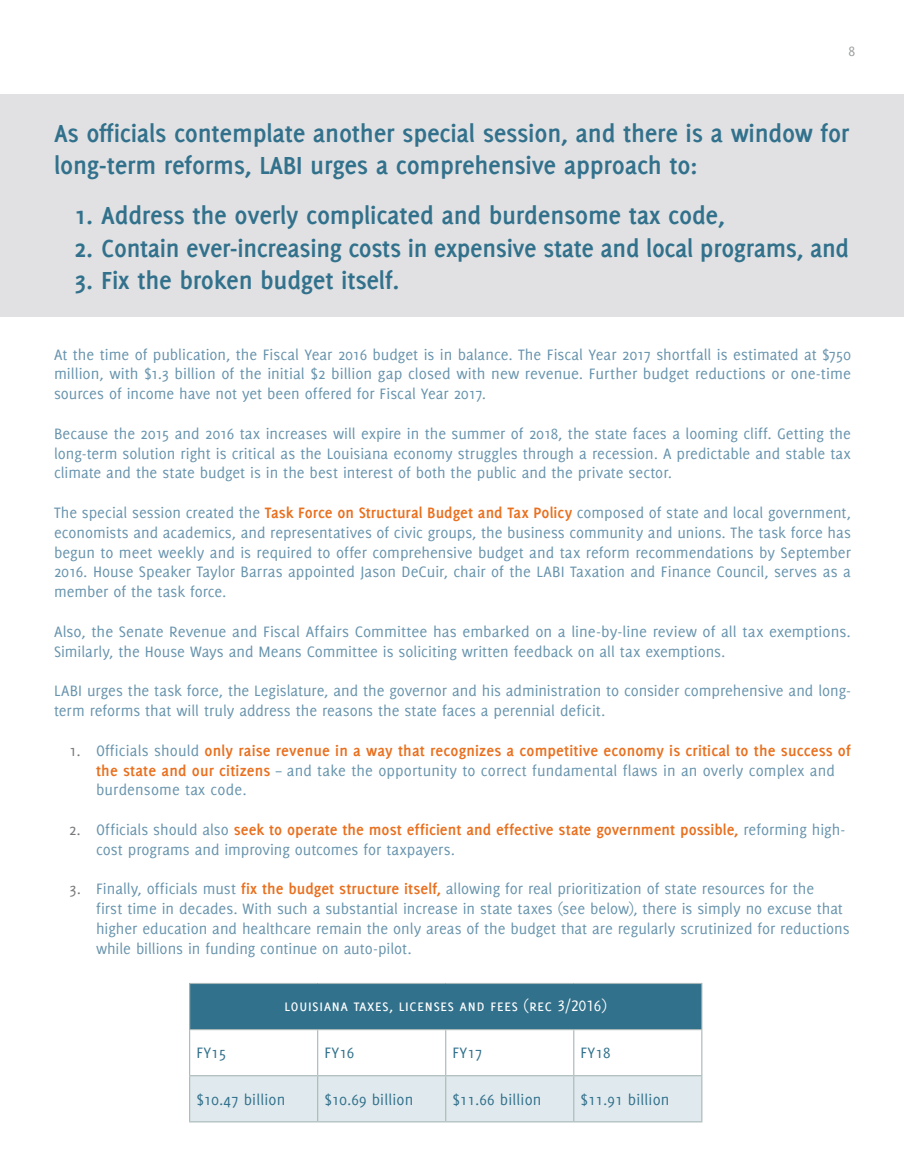
<style>
.page{position:relative;width:905px;height:1175px;background:#fff}
.page>*{position:absolute;margin:0;border:0;box-sizing:border-box;transform-origin:0 0}
.Large_text_14pt{font:700 27px/32.4px "Delicious";letter-spacing:-.01em;color:#32718c}
.Numbered_list{font:16.5px/19.8px "Delicious";color:#6894ad}
.t1{font:700 16.5px/19.8px "Delicious";letter-spacing:.01em;color:#e9701f}
.Large_text_14pt-2{font:16.5px "Delicious";letter-spacing:.01em;color:#32718c}
.Large_text_14pt-3{font:16.5px "Delicious Small Caps";letter-spacing:.01em;color:#fff}
.t2{font:15px "Delicious";color:#9a9c9e}
.s1{font-weight:700;color:#e9701f}
.s2{font-weight:400;color:#76787b}
.s3{font-weight:400;color:#6894ad}
.s4{color:#76787b}
</style>
<div class="page">
<div style="left:190px;top:983px;width:511px;height:46px;background:#32718c"></div>
<svg style="left:190px;top:1030px;width:511px;height:91px"></svg>
<hr style="left:189px;top:982px;width:129px;height:2px;background:#a8b7b7">
<hr style="left:189px;top:984px;width:1px;height:45px;background:#a8b7b7">
<hr style="left:318px;top:982px;width:128px;height:2px;background:#a8b7b7">
<hr style="left:446px;top:982px;width:127px;height:2px;background:#a8b7b7">
<hr style="left:573px;top:982px;width:129px;height:2px;background:#a8b7b7">
<hr style="left:701px;top:984px;width:1px;height:45px;background:#a8b7b7">
<hr style="left:189px;top:1029px;width:129px;height:1px;background:#a8b7b7">
<hr style="left:189px;top:1030px;width:1px;height:45px;background:#a8b7b7">
<hr style="left:318px;top:1029px;width:128px;height:1px;background:#a8b7b7">
<hr style="left:317px;top:1030px;width:1px;height:45px;background:#a8b7b7">
<hr style="left:446px;top:1029px;width:127px;height:1px;background:#a8b7b7">
<hr style="left:445px;top:1030px;width:1px;height:45px;background:#a8b7b7">
<hr style="left:573px;top:1029px;width:129px;height:1px;background:#a8b7b7">
<hr style="left:573px;top:1030px;width:1px;height:45px;background:#a8b7b7">
<hr style="left:701px;top:1030px;width:1px;height:45px;background:#a8b7b7">
<hr style="left:189px;top:1075px;width:129px;height:1px;background:#a8b7b7">
<hr style="left:189px;top:1076px;width:1px;height:45px;background:#a8b7b7">
<hr style="left:318px;top:1075px;width:128px;height:1px;background:#a8b7b7">
<hr style="left:317px;top:1076px;width:1px;height:45px;background:#a8b7b7">
<hr style="left:446px;top:1075px;width:127px;height:1px;background:#a8b7b7">
<hr style="left:445px;top:1076px;width:1px;height:45px;background:#a8b7b7">
<hr style="left:573px;top:1075px;width:129px;height:1px;background:#a8b7b7">
<hr style="left:573px;top:1076px;width:1px;height:45px;background:#a8b7b7">
<hr style="left:701px;top:1076px;width:1px;height:45px;background:#a8b7b7">
<hr style="left:189px;top:1121px;width:129px;height:1px;background:#a8b7b7">
<hr style="left:318px;top:1121px;width:128px;height:1px;background:#a8b7b7">
<hr style="left:446px;top:1121px;width:127px;height:1px;background:#a8b7b7">
<hr style="left:573px;top:1121px;width:129px;height:1px;background:#a8b7b7">
<div style="left:0;top:94px;width:903px;height:223px;background:#e1e1e3"></div>
<p class="t2" style="left:848px;top:43px;width:8px">8</p>
<p class="Large_text_14pt" style="left:54px;top:116px;width:797px">As officials contemplate another special session, and there is a window for long-term reforms, LABI urges a comprehensive approach to:</p>
<p class="Large_text_14pt" style="left:74px;top:199px;width:652px">1. Address the overly complicated and burdensome tax code,</p>
<p class="Large_text_14pt" style="left:74px;top:231px;width:776px">2. Contain ever-increasing costs in expensive state and local programs, and</p>
<p class="Large_text_14pt" style="left:74px;top:264px;width:326px">3. Fix the broken budget itself.</p>
<p class="Numbered_list" style="left:54px;top:344px;width:798px;text-align:justify">At the time of publication, the Fiscal Year 2016 budget is in balance. The Fiscal Year 2017 shortfall is estimated at $750 million, with $1.3 billion of the initial $2 billion gap closed with new revenue. Further budget reductions or one-time sources of income have not yet been offered for Fiscal Year 2017.</p>
<p class="Numbered_list" style="left:54px;top:423px;width:798px;text-align:justify">Because the 2015 and 2016 tax increases will expire in the summer of 2018, the state faces a looming cliff. Getting the long-term solution right is critical as the Louisiana economy struggles through a recession. A predictable and stable tax climate and the state budget is in the best interest of both the public and the private sector.</p>
<p class="Numbered_list" style="left:54px;top:502px;width:798px;text-align:justify">The special session created the <span class="s1">Task Force on Structural Budget and Tax Policy</span> composed of state and local government, economists and academics, and representatives of civic groups, the business community and unions. The task force has begun to meet weekly and is required to offer comprehensive budget and tax reform recommendations by September 2016. House Speaker Taylor Barras appointed Jason DeCuir, chair of the LABI Taxation and Finance Council, serves as a member of the task force.</p>
<p class="Numbered_list" style="left:54px;top:621px;width:798px">Also, the Senate Revenue and Fiscal Affairs Committee has embarked on a line-by-line review of all tax exemptions.<br>Similarly, the House Ways and Means Committee is soliciting written feedback on all tax exemptions.</p>
<p class="Numbered_list" style="left:54px;top:681px;width:798px">LABI urges the task force, the Legislature, and the governor and his administration to consider comprehensive and long&shy;term reforms that will truly address the reasons the state faces a perennial deficit.</p>
<p class="t1" style="left:96px;top:740px;width:756px;text-indent:-27px"><span class="s2">1.</span> <span class="s3">Officials should</span> only raise revenue in a way that recognizes a competitive economy is critical to the success of the state and our citizens <span class="s3">– and take the opportunity to correct fundamental flaws in an overly complex and burdensome tax code.</span></p>
<p class="Numbered_list" style="left:96px;top:819px;width:750px;text-indent:-27px"><span class="s4">2.</span> Officials should also <span class="s1">seek to operate the most efficient and effective state government possible,</span> reforming high&shy;cost programs and improving outcomes for taxpayers.</p>
<p class="Numbered_list" style="left:96px;top:879px;width:755px;text-indent:-27px"><span class="s4">3.</span> Finally, officials must <span class="s1">fix the budget structure itself,</span> allowing for real prioritization of state resources for the<br>first time in decades. With such a substantial increase in state taxes (see below), there is simply no excuse that higher education and healthcare remain the only areas of the budget that are regularly scrutinized for reductions while billions in funding continue on auto-pilot.</p>
<p class="Large_text_14pt-3" style="left:284px;top:996px;width:324px">louisiana taxes, licenses and fees (rec 3/2016)</p>
<p class="Large_text_14pt-2" style="left:196px;top:1043px;width:31px">FY15</p>
<p class="Large_text_14pt-2" style="left:324px;top:1043px;width:31px">FY16</p>
<p class="Large_text_14pt-2" style="left:452px;top:1043px;width:31px">FY17</p>
<p class="Large_text_14pt-2" style="left:580px;top:1043px;width:31px">FY18</p>
<p class="Large_text_14pt-2" style="left:196px;top:1089px;width:90px">$10.47 billion</p>
<p class="Large_text_14pt-2" style="left:324px;top:1089px;width:90px">$10.69 billion</p>
<p class="Large_text_14pt-2" style="left:452px;top:1089px;width:90px">$11.66 billion</p>
<p class="Large_text_14pt-2" style="left:580px;top:1089px;width:90px">$11.91 billion</p>
</div>
